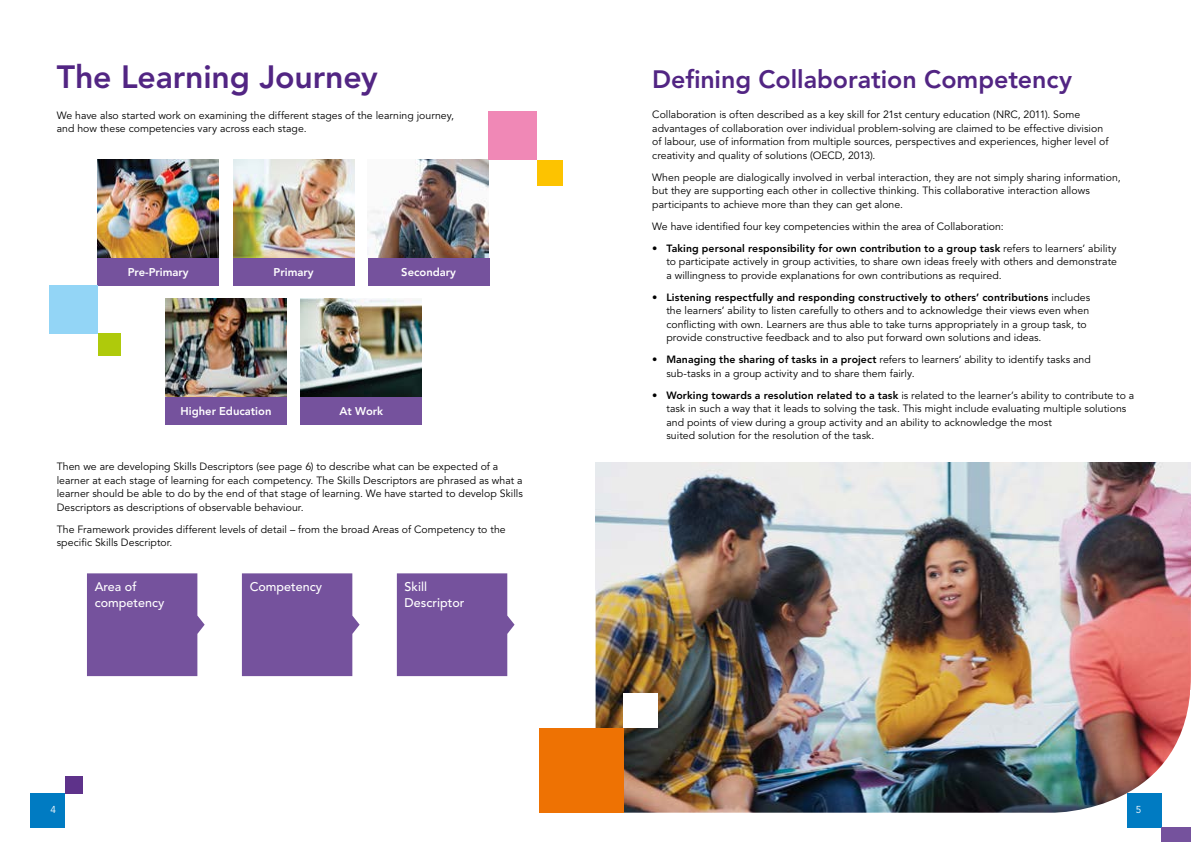
<style>
.page{position:relative;width:1191px;height:842px;background:#fff}
.page>*{position:absolute;margin:0;border:0;box-sizing:border-box;transform-origin:0 0}
.t1{font:800 32px "Avenir LT Std";letter-spacing:-.005em;color:#522583}
.t2{font:800 25px "Avenir LT Std";color:#522583}
.t3{font:500 12.5px/15.9px "Avenir LT Std";color:#fff}
.t4{font:800 11.2px "Avenir LT Std";color:#fff}
.t5{font:10.5px/13.5px "Avenir LT Std";letter-spacing:.005em;color:#000}
.t6{font:10px "Avenir LT Std";color:#fff}
.s1{font-weight:800}
</style>
<div class="page">
<img style="left:595px;top:462px;width:596px;height:128px">
<img style="left:595px;top:590px;width:596px;height:238px">
<div style="left:31px;top:794px;width:34px;height:34px;background:#007bc2"></div>
<div style="left:65px;top:777px;width:17px;height:17px;background:#5e328a"></div>
<div style="left:1127px;top:794px;width:34px;height:34px;background:#007bc2"></div>
<img style="left:301px;top:299px;width:121px;height:98px">
<img style="left:165px;top:299px;width:121px;height:98px">
<img style="left:367px;top:160px;width:121px;height:99px">
<img style="left:233px;top:160px;width:121px;height:99px">
<img style="left:98px;top:160px;width:121px;height:99px">
<div style="left:98px;top:259px;width:121px;height:27px;background:#75529d"></div>
<div style="left:233px;top:259px;width:121px;height:27px;background:#75529d"></div>
<div style="left:368px;top:259px;width:121px;height:27px;background:#75529d"></div>
<div style="left:165px;top:397px;width:121px;height:27px;background:#75529d"></div>
<div style="left:301px;top:397px;width:121px;height:27px;background:#75529d"></div>
<svg style="left:87px;top:573px;width:118px;height:103px;background:#7d5ca3"></svg>
<div style="left:242px;top:573px;width:117px;height:103px;background:#75529d"></div>
<div style="left:397px;top:573px;width:117px;height:103px;background:#75529d"></div>
<div style="left:1161px;top:828px;width:30px;height:14px;background:#75529d"></div>
<div style="left:49px;top:286px;width:49px;height:48px;background:#93d5f6"></div>
<div style="left:488px;top:112px;width:48px;height:48px;background:#f088b6"></div>
<div style="left:539px;top:728px;width:84px;height:85px;background:#ee7203"></div>
<div style="left:623px;top:693px;width:35px;height:35px;background:#fff"></div>
<div style="left:98px;top:333px;width:22px;height:23px;background:#afca0b"></div>
<div style="left:537px;top:160px;width:25px;height:26px;background:#fdc300"></div>
<hr style="left:1190px;top:690px;width:1px;height:133px;background:#fff">
<h1 class="t1" style="left:57px;top:58px;width:322px">The Learning Journey</h1>
<p class="t5" style="left:57px;top:109px;width:399px">We have also started work on examining the different stages of the learning journey, and how these competencies vary across each stage.</p>
<p class="t4" style="left:128px;top:266px;width:62px">Pre-Primary</p>
<p class="t4" style="left:274px;top:266px;width:42px">Primary</p>
<p class="t4" style="left:401px;top:266px;width:56px">Secondary</p>
<p class="t4" style="left:180px;top:405px;width:92px">Higher Education</p>
<p class="t4" style="left:339px;top:405px;width:45px">At Work</p>
<p class="t5" style="left:57px;top:460px;width:467px">Then we are developing Skills Descriptors (see page 6) to describe what can be expected of a learner at each stage of learning for each competency. The Skills Descriptors are phrased as what a learner should be able to do by the end of that stage of learning. We have started to develop Skills Descriptors as descriptions of observable behaviour.</p>
<p class="t5" style="left:57px;top:522px;width:450px">The Framework provides different levels of detail – from the broad Areas of Competency to the specific Skills Descriptor.</p>
<p class="t3" style="left:95px;top:579px;width:71px">Area of competency</p>
<p class="t3" style="left:250px;top:579px;width:74px">Competency</p>
<p class="t3" style="left:404px;top:579px;width:61px">Skill<br>Descriptor</p>
<p class="t6" style="left:50px;top:804px;width:7px">4</p>
<h2 class="t2" style="left:652px;top:64px;width:421px">Defining Collaboration Competency</h2>
<p class="t5" style="left:652px;top:108px;width:458px">Collaboration is often described as a key skill for 21st century education (NRC, 2011). Some advantages of collaboration over individual problem-solving are claimed to be effective division of labour, use of information from multiple sources, perspectives and experiences, higher level of creativity and quality of solutions (OECD, 2013).</p>
<p class="t5" style="left:652px;top:171px;width:470px">When people are dialogically involved in verbal interaction, they are not simply sharing information, but they are supporting each other in collective thinking. This collaborative interaction allows participants to achieve more than they can get alone.</p>
<p class="t5" style="left:652px;top:220px;width:353px">We have identified four key competencies within the area of Collaboration:</p>
<p class="t5" style="left:666px;top:242px;width:452px;text-align:justify;text-indent:-14px">• <span class="s1">Taking personal responsibility for own contribution to a group task</span> refers to learners’ ability to participate actively in group activities, to share own ideas freely with others and demonstrate a willingness to provide explanations for own contributions as required.</p>
<p class="t5" style="left:666px;top:291px;width:425px;text-indent:-14px">• <span class="s1">Listening respectfully and responding constructively to others’ contributions</span> includes the learners’ ability to listen carefully to others and to acknowledge their views even when conflicting with own. Learners are thus able to take turns appropriately in a group task, to provide constructive feedback and to also put forward own solutions and ideas.</p>
<p class="t5" style="left:666px;top:353px;width:426px;text-indent:-14px">• <span class="s1">Managing the sharing of tasks in a project</span> refers to learners’ ability to identify tasks and sub-tasks in a group activity and to share them fairly.</p>
<p class="t5" style="left:666px;top:389px;width:469px;text-indent:-14px">• <span class="s1">Working towards a resolution related to a task</span> is related to the learner’s ability to contribute to a task in such a way that it leads to solving the task. This might include evaluating multiple solutions and points of view during a group activity and an ability to acknowledge the most<br>suited solution for the resolution of the task.</p>
<p class="t6" style="left:1135px;top:804px;width:7px">5</p>
</div>
